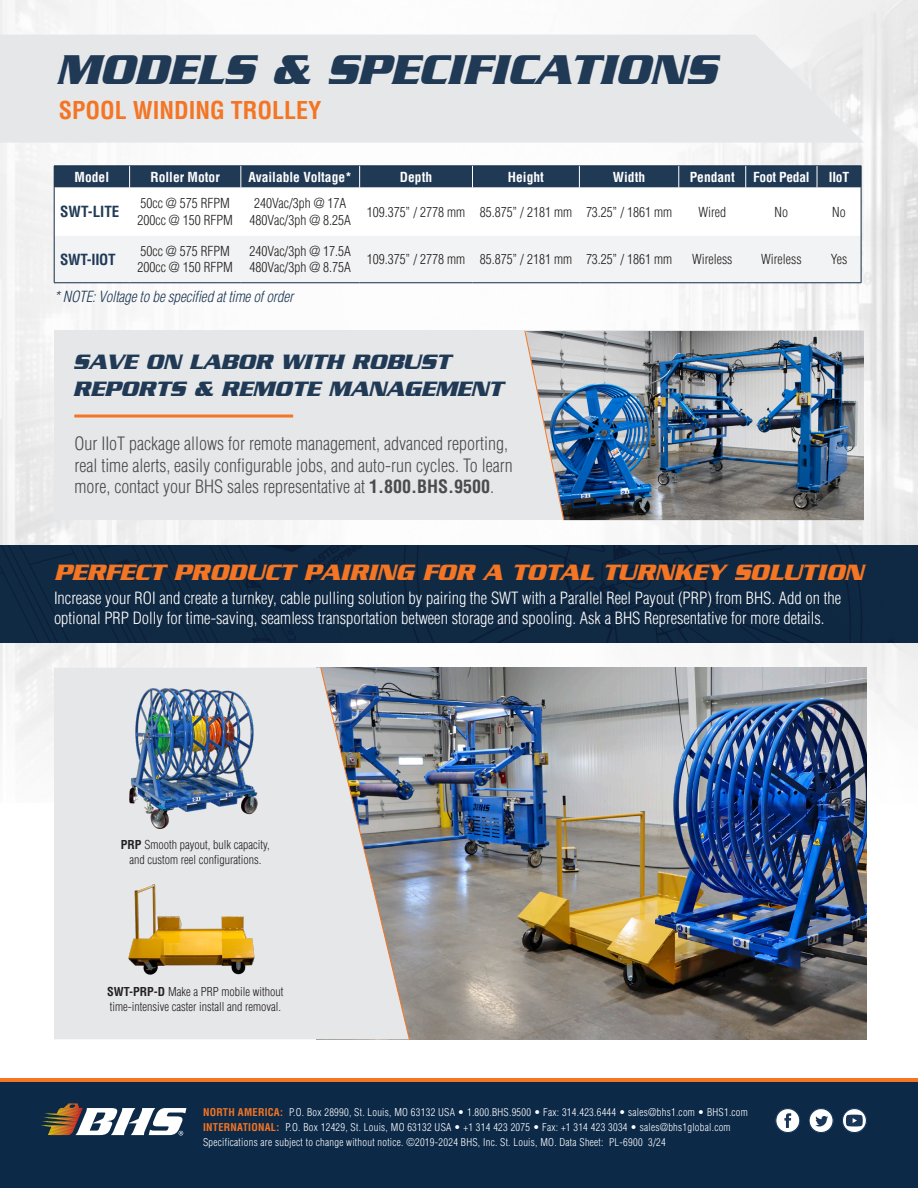
<style>
.page{position:relative;width:918px;height:1188px;background:#fff}
.page>*{position:absolute;margin:0;border:0;box-sizing:border-box;transform-origin:0 0}
.t1{font:italic 700 45px "Serpentine Std";letter-spacing:-.01em;color:#203a56}
.t2{font:italic 700 24px "Serpentine Std";letter-spacing:-.01em;color:#f47523}
.t3{font:700 condensed 24px "Helvetica LT Std";color:#f47523}
.t4{font:italic 700 22.5px/27px "Serpentine Std";letter-spacing:-.01em;color:#203a56}
.t5{font:300 condensed 18px/21.6px "Helvetica LT Std";color:#4b4c4d}
.t6{font:300 condensed 16.5px/19.8px "Helvetica LT Std";color:#fff}
.t7{font:italic 300 condensed 15px "Helvetica LT Std";letter-spacing:-.01em;color:#203a56}
.t8{font:700 condensed 15px "Helvetica LT Std";letter-spacing:-.01em;color:#203a56}
.Intro_Paragraph{font:300 condensed 13.5px/16.2px "Helvetica LT Std";color:#231f20}
.Intro_Paragraph-2{font:700 condensed 13.5px "Helvetica LT Std";color:#fff}
.Intro_Paragraph-3{font:700 condensed 13.5px "Helvetica LT Std";letter-spacing:-.02em;color:#fff}
.Product_Caption{font:300 condensed 12px/15px "Helvetica LT Std";color:#231f20;text-align:center}
.t9{font:300 condensed 10.5px/15px "Helvetica LT Std";letter-spacing:.025em;color:#fff}
.s1{font-weight:700}
.s2{font-weight:700;color:#f47523}
</style>
<div class="page">
<img style="left:0;top:0;width:918px;height:1040px">
<div style="left:54px;top:331px;width:810px;height:189px;background:#e6e7e9"></div>
<hr style="left:74px;top:415px;width:219px;height:3px;background:#f47523">
<img style="left:565px;top:331px;width:299px;height:189px">
<img style="left:524px;top:330px;width:41px;height:191px">
<div style="left:0;top:546px;width:918px;height:96px;background:#102a44"></div>
<div style="left:0;top:1078px;width:918px;height:110px;background:#0c2948"></div>
<svg style="left:41px;top:1103px;width:145px;height:33px"></svg>
<svg style="left:809px;top:1108px;width:25px;height:25px"></svg>
<svg style="left:775px;top:1108px;width:25px;height:25px"></svg>
<svg style="left:842px;top:1108px;width:25px;height:25px"></svg>
<hr style="left:0;top:1078px;width:918px;height:4px;background:#f47523">
<svg style="left:54px;top:166px;width:808px;height:117px"></svg>
<hr style="left:861px;top:236px;width:1px;height:47px;background:#162c45">
<hr style="left:746px;top:283px;width:71px;height:1px;background:#162c45">
<hr style="left:817px;top:283px;width:44px;height:1px;background:#162c45">
<hr style="left:679px;top:283px;width:67px;height:1px;background:#162c45">
<hr style="left:579px;top:283px;width:100px;height:1px;background:#162c45">
<hr style="left:472px;top:283px;width:107px;height:1px;background:#162c45">
<hr style="left:241px;top:283px;width:119px;height:1px;background:#162c45">
<hr style="left:360px;top:283px;width:112px;height:1px;background:#162c45">
<hr style="left:130px;top:283px;width:111px;height:1px;background:#162c45">
<hr style="left:54px;top:236px;width:1px;height:47px;background:#162c45">
<hr style="left:54px;top:283px;width:76px;height:1px;background:#162c45">
<div style="left:0;top:35px;width:864px;height:108px;background:#e6e7e9"></div>
<div style="left:59px;top:102px;width:285px;height:20px;background:#e6e7e9"></div>
<div style="left:56px;top:55px;width:694px;height:39px;background:#e6e7e9"></div>
<img style="left:410px;top:668px;width:456px;height:371px">
<div style="left:54px;top:668px;width:266px;height:371px;background:#e6e7e9"></div>
<img style="left:123px;top:684px;width:137px;height:148px">
<img style="left:117px;top:877px;width:149px;height:101px">
<img style="left:320px;top:667px;width:90px;height:373px">
<p class="t1" style="left:56px;top:44px;width:663px">MODELS &amp; SPECIFICATIONS</p>
<p class="t3" style="left:59px;top:95px;width:264px">SPOOL WINDING TROLLEY</p>
<p class="Intro_Paragraph-2" style="left:75px;top:168px;width:36px">Model</p>
<p class="Intro_Paragraph-2" style="left:151px;top:168px;width:71px">Roller Motor</p>
<p class="Intro_Paragraph-2" style="left:249px;top:168px;width:105px">Available Voltage*</p>
<p class="Intro_Paragraph-2" style="left:400px;top:168px;width:34px">Depth</p>
<p class="Intro_Paragraph-2" style="left:508px;top:168px;width:38px">Height</p>
<p class="Intro_Paragraph-2" style="left:613px;top:168px;width:34px">Width</p>
<p class="Intro_Paragraph-2" style="left:690px;top:168px;width:47px">Pendant</p>
<p class="Intro_Paragraph-3" style="left:753px;top:168px;width:58px">Foot Pedal</p>
<p class="Intro_Paragraph-2" style="left:829px;top:168px;width:22px">IIoT</p>
<p class="t8" style="left:60px;top:202px;width:61px">SWT-LITE</p>
<p class="Intro_Paragraph" style="left:137px;top:195px;width:97px">50cc @ 575 RFPM<br>200cc @ 150 RFPM</p>
<p class="Intro_Paragraph" style="left:254px;top:195px;width:94px">240Vac/3ph @ 17A</p>
<p class="Intro_Paragraph" style="left:367px;top:204px;width:100px">109.375” / 2778 mm</p>
<p class="Intro_Paragraph" style="left:480px;top:204px;width:94px">85.875” / 2181 mm</p>
<p class="Intro_Paragraph" style="left:586px;top:204px;width:88px">73.25” / 1861 mm</p>
<p class="Intro_Paragraph" style="left:698px;top:204px;width:29px">Wired</p>
<p class="Intro_Paragraph" style="left:775px;top:204px;width:15px">No</p>
<p class="Intro_Paragraph" style="left:832px;top:204px;width:15px">No</p>
<p class="Intro_Paragraph" style="left:250px;top:212px;width:103px">480Vac/3ph @ 8.25A</p>
<p class="t8" style="left:60px;top:250px;width:57px">SWT-IIOT</p>
<p class="Intro_Paragraph" style="left:137px;top:243px;width:97px">50cc @ 575 RFPM<br>200cc @ 150 RFPM</p>
<p class="Intro_Paragraph" style="left:250px;top:243px;width:103px">240Vac/3ph @ 17.5A</p>
<p class="Intro_Paragraph" style="left:250px;top:259px;width:103px">480Vac/3ph @ 8.75A</p>
<p class="t7" style="left:54px;top:288px;width:241px">* NOTE: Voltage to be specified at time of order</p>
<p class="Intro_Paragraph" style="left:367px;top:251px;width:100px">109.375” / 2778 mm</p>
<p class="Intro_Paragraph" style="left:480px;top:251px;width:94px">85.875” / 2181 mm</p>
<p class="Intro_Paragraph" style="left:586px;top:251px;width:88px">73.25” / 1861 mm</p>
<p class="Intro_Paragraph" style="left:692px;top:251px;width:42px">Wireless</p>
<p class="Intro_Paragraph" style="left:761px;top:251px;width:42px">Wireless</p>
<p class="Intro_Paragraph" style="left:831px;top:251px;width:18px">Yes</p>
<p class="t4" style="left:73px;top:348px;width:432px">SAVE ON LABOR WITH ROBUST<br>REPORTS &amp; REMOTE MANAGEMENT</p>
<p class="t5" style="left:74px;top:433px;width:440px">Our IIoT package allows for remote management, advanced reporting, real time alerts, easily configurable jobs, and auto-run cycles. To learn more, contact your BHS sales representative at <span class="s1">1.800.BHS.9500</span>.</p>
<p class="t2" style="left:54px;top:558px;width:811px">PERFECT PRODUCT PAIRING FOR A TOTAL TURNKEY SOLUTION</p>
<p class="t6" style="left:54px;top:588px;width:789px">Increase your ROI and create a turnkey, cable pulling solution by pairing the SWT with a Parallel Reel Payout (PRP) from BHS. Add on the optional PRP Dolly for time-saving, seamless transportation between storage and spooling. Ask a BHS Representative for more details.</p>
<p class="Product_Caption" style="left:121px;top:837px;width:150px"><span class="s1">PRP</span> Smooth payout, bulk capacity, and custom reel configurations.</p>
<p class="Product_Caption" style="left:107px;top:985px;width:178px;text-align:left"><span class="s1">SWT-PRP-D</span> Make a PRP mobile without time-intensive caster install and removal.</p>
<p class="t9" style="left:203px;top:1105px;width:546px"><span class="s2">NORTH AMERICA:</span> P.O. Box 28990, St. Louis, MO 63132 USA • 1.800.BHS.9500 • Fax: 314.423.6444 • sales@bhs1.com • BHS1.com</p>
<p class="t9" style="left:203px;top:1120px;width:529px"><span class="s2">INTERNATIONAL:</span> P.O. Box 12429, St. Louis, MO 63132 USA • +1 314 423 2075 • Fax: +1 314 423 3034 • sales@bhs1global.com<br>Specifications are subject to change without notice. ©2019-2024 BHS, Inc. St. Louis, MO. Data Sheet: PL-6900 3/24</p>
</div>
